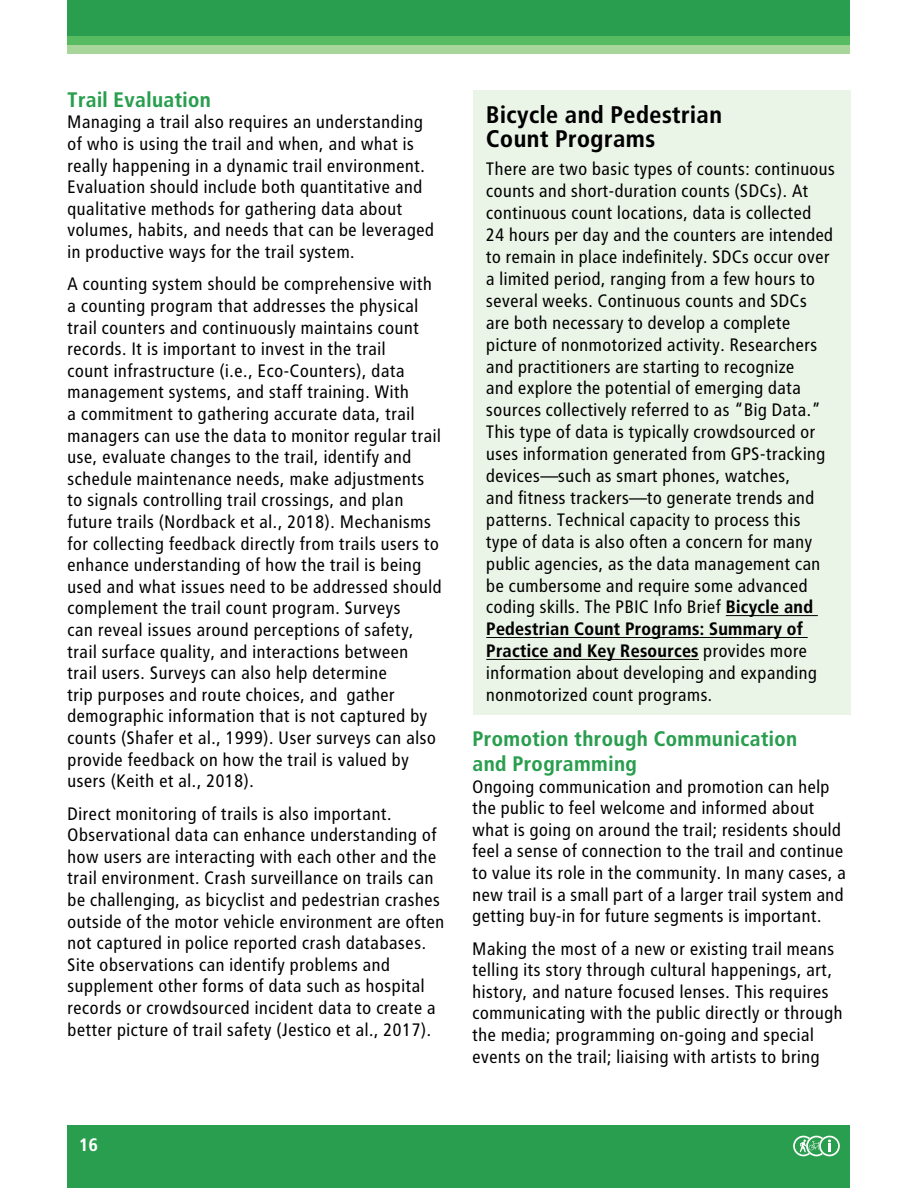
<style>
.page{position:relative;width:918px;height:1188px;background:#fff}
.page>*{position:absolute;margin:0;border:0;box-sizing:border-box;transform-origin:0 0}
.t1{font:700 24px/24px "Transit";color:#000}
.t2{font:700 21px/25.2px "Transit";color:#299e4e}
.t3{font:18px/21.6px "Transit";color:#000}
.t4{font:700 18px "Transit";color:#fff}
.s1{font-weight:700}
</style>
<div class="page">
<div style="left:68px;top:0;width:782px;height:36px;background:#299e4e"></div>
<div style="left:68px;top:1125px;width:782px;height:63px;background:#299e4e"></div>
<div style="left:68px;top:36px;width:782px;height:9px;background:#57bb61"></div>
<div style="left:68px;top:45px;width:782px;height:9px;background:#a8d59a"></div>
<svg style="left:793px;top:1136px;width:47px;height:20px"></svg>
<div style="left:473px;top:90px;width:377px;height:624px;background:#ebf5e7"></div>
<hr style="left:726px;top:615px;width:92px;height:1px;background:#000">
<hr style="left:486px;top:637px;width:322px;height:1px;background:#000">
<hr style="left:486px;top:659px;width:213px;height:1px;background:#000">
<p class="t2" style="left:68px;top:87px;width:145px">Trail Evaluation</p>
<p class="t3" style="left:68px;top:111px;width:369px">Managing a trail also requires an understanding of who is using the trail and when, and what is really happening in a dynamic trail environment.<br>Evaluation should include both quantitative and qualitative methods for gathering data about volumes, habits, and needs that can be leveraged in productive ways for the trail system.</p>
<p class="t3" style="left:68px;top:273px;width:376px">A counting system should be comprehensive with a counting program that addresses the physical trail counters and continuously maintains count records. It is important to invest in the trail<br>count infrastructure (i.e., Eco-Counters), data management systems, and staff training. With<br>a commitment to gathering accurate data, trail managers can use the data to monitor regular trail use, evaluate changes to the trail, identify and schedule maintenance needs, make adjustments to signals controlling trail crossings, and plan future trails (Nordback et al., 2018). Mechanisms for collecting feedback directly from trails users to enhance understanding of how the trail is being used and what issues need to be addressed should complement the trail count program. Surveys<br>can reveal issues around perceptions of safety, trail surface quality, and interactions between trail users. Surveys can also help determine<br>trip purposes and route choices, and gather demographic information that is not captured by counts (Shafer et al., 1999). User surveys can also provide feedback on how the trail is valued by users (Keith et al., 2018).</p>
<p class="t3" style="left:68px;top:803px;width:379px">Direct monitoring of trails is also important.<br>Observational data can enhance understanding of how users are interacting with each other and the trail environment. Crash surveillance on trails can be challenging, as bicyclist and pedestrian crashes outside of the motor vehicle environment are often not captured in police reported crash databases.<br>Site observations can identify problems and supplement other forms of data such as hospital records or crowdsourced incident data to create a better picture of trail safety (Jestico et al., 2017).</p>
<p class="t4" style="left:80px;top:1134px;width:20px">16</p>
<h1 class="t1" style="left:486px;top:102px;width:238px">Bicycle and Pedestrian<br>Count Programs</h1>
<p class="t3" style="left:486px;top:158px;width:351px">There are two basic types of counts: continuous counts and short-duration counts (SDCs). At continuous count locations, data is collected<br>24 hours per day and the counters are intended to remain in place indefinitely. SDCs occur over a limited period, ranging from a few hours to several weeks. Continuous counts and SDCs<br>are both necessary to develop a complete picture of nonmotorized activity. Researchers and practitioners are starting to recognize<br>and explore the potential of emerging data sources collectively referred to as “Big Data.” This type of data is typically crowdsourced or uses information generated from GPS-tracking devices—such as smart phones, watches,<br>and fitness trackers—to generate trends and patterns. Technical capacity to process this type of data is also often a concern for many public agencies, as the data management can be cumbersome and require some advanced coding skills. The PBIC Info Brief <span class="s1">Bicycle and Pedestrian Count Programs: Summary of Practice and Key Resources</span> provides more information about developing and expanding nonmotorized count programs.</p>
<p class="t2" style="left:472px;top:726px;width:327px">Promotion through Communication and Programming</p>
<p class="t3" style="left:472px;top:776px;width:376px">Ongoing communication and promotion can help the public to feel welcome and informed about what is going on around the trail; residents should feel a sense of connection to the trail and continue to value its role in the community. In many cases, a new trail is a small part of a larger trail system and getting buy-in for future segments is important.</p>
<p class="t3" style="left:472px;top:938px;width:372px">Making the most of a new or existing trail means telling its story through cultural happenings, art, history, and nature focused lenses. This requires communicating with the public directly or through the media; programming on-going and special events on the trail; liaising with artists to bring</p>
</div>
